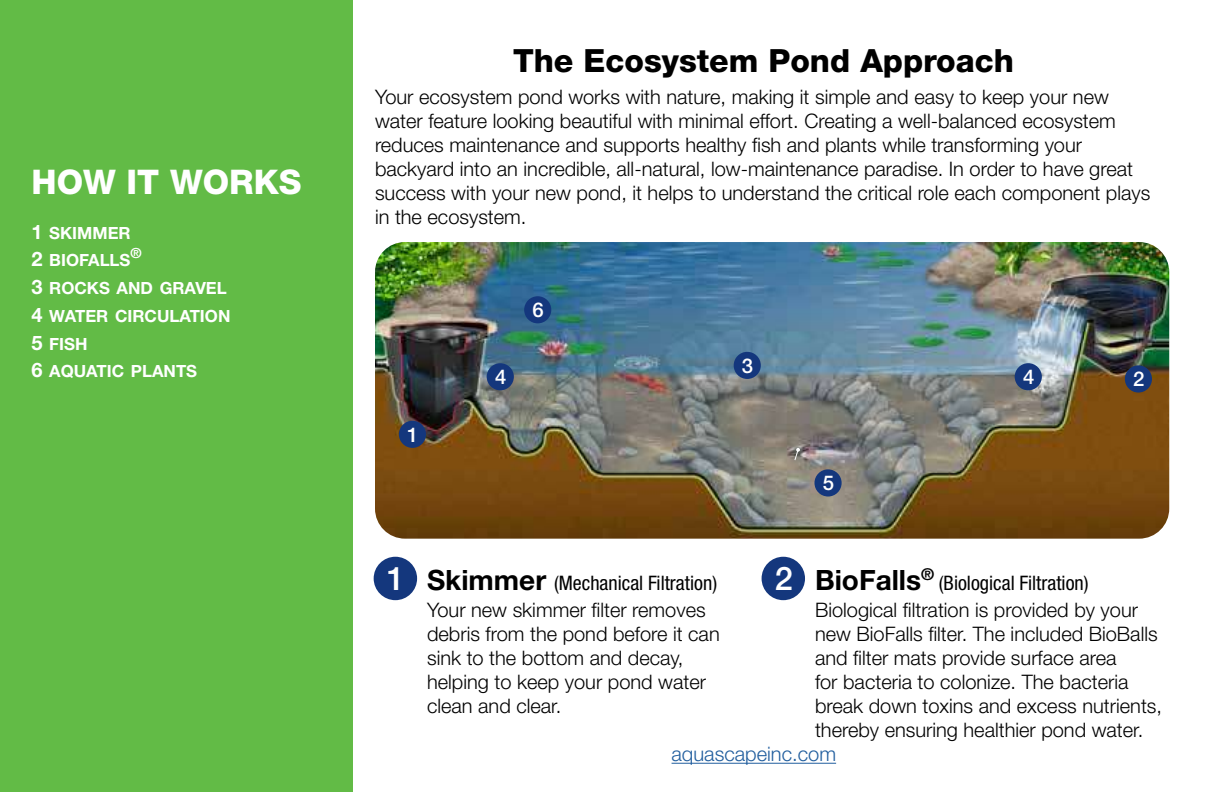
<style>
.page{position:relative;width:1224px;height:792px;background:#fff}
.page>*{position:absolute;margin:0;border:0;box-sizing:border-box;transform-origin:0 0}
.t1{font:800 34px "Helvetica Neue LT Std";color:#fff}
.t2{font:800 32px "Helvetica Neue LT Std";color:#000}
.t3{font:700 28px "Helvetica Neue LT Std";color:#000}
.t4{font:500 20.4px "Helvetica Neue LT Std";color:#fff}
.t5{font:300 20px/24px "Helvetica Neue LT Std";color:#000}
.t6{font:condensed 20px "Helvetica Neue LT Std";color:#000}
.t7{font:300 20px "Helvetica Neue LT Std";color:#215e9e}
.t8{font:700 16.8px/27.8px "Helvetica Neue LT Std";color:#fff}
.t9{font:700 14px "Helvetica Neue LT Std";color:#fff}
.s1{font-size:20px}
.s2{font-weight:500;font-stretch:normal;font-size:32.6px;color:#fff}
.s3{font-weight:700;font-stretch:normal;font-size:28px}
.s4{font-weight:500;font-size:32.6px;color:#fff}
</style>
<div class="page">
<img style="left:375px;top:242px;width:794px;height:297px">
<svg style="left:794px;top:448px;width:6px;height:13px"></svg>
<div style="left:399px;top:421px;width:27px;height:27px;background:#14377d;border-radius:50%"></div>
<div style="left:1125px;top:365px;width:27px;height:28px;background:#14377d;border-radius:50%"></div>
<div style="left:734px;top:352px;width:27px;height:27px;background:#14377d;border-radius:50%"></div>
<div style="left:1015px;top:363px;width:27px;height:27px;background:#14377d;border-radius:50%"></div>
<div style="left:487px;top:363px;width:27px;height:27px;background:#14377d;border-radius:50%"></div>
<div style="left:814px;top:469px;width:28px;height:28px;background:#14377d;border-radius:50%"></div>
<div style="left:524px;top:296px;width:27px;height:27px;background:#14377d;border-radius:50%"></div>
<div style="left:0;top:0;width:353px;height:792px;background:#62bb46"></div>
<hr style="left:672px;top:763px;width:164px;height:1px;background:#215e9e">
<div style="left:374px;top:557px;width:43px;height:43px;background:#14377d;border-radius:50%"></div>
<div style="left:762px;top:557px;width:43px;height:43px;background:#14377d;border-radius:50%"></div>
<h1 class="t1" style="left:32px;top:162px;width:272px">HOW IT WORKS</h1>
<p class="t8" style="left:32px;top:218px;width:101px"><span class="s1">1</span> SKIMMER<br><span class="s1">2</span> BIOFALLS</p>
<p class="t9" style="left:131px;top:245px;width:13px">®</p>
<p class="t8" style="left:32px;top:274px;width:200px"><span class="s1">3</span> ROCKS AND GRAVEL<br><span class="s1">4</span> WATER CIRCULATION<br><span class="s1">5</span> FISH<br><span class="s1">6</span> AQUATIC PLANTS</p>
<h2 class="t2" style="left:513px;top:42px;width:502px">The Ecosystem Pond Approach</h2>
<p class="t5" style="left:375px;top:85px;width:777px">Your ecosystem pond works with nature, making it simple and easy to keep your new water feature looking beautiful with minimal effort. Creating a well-balanced ecosystem reduces maintenance and supports healthy fish and plants while transforming your backyard into an incredible, all-natural, low-maintenance paradise. In order to have great success with your new pond, it helps to understand the critical role each component plays in the ecosystem.</p>
<p class="t4" style="left:532px;top:298px;width:13px">6</p>
<p class="t4" style="left:407px;top:422px;width:13px">1</p>
<p class="t4" style="left:742px;top:353px;width:13px">3</p>
<p class="t4" style="left:495px;top:365px;width:13px">4</p>
<p class="t4" style="left:1023px;top:365px;width:13px">4</p>
<p class="t4" style="left:823px;top:471px;width:13px">5</p>
<p class="t6" style="left:387px;top:571px;width:332px"><span class="s2">1</span> <span class="s3">Skimmer</span> (Mechanical Filtration)</p>
<h3 class="t3" style="left:775px;top:562px;width:161px"><span class="s4">2</span> BioFalls<sup>®</sup></h3>
<p class="t6" style="left:939px;top:571px;width:151px">(Biological Filtration)</p>
<p class="t4" style="left:1133px;top:367px;width:13px">2</p>
<p class="t5" style="left:427px;top:597px;width:294px">Your new skimmer filter removes debris from the pond before it can sink to the bottom and decay, helping to keep your pond water clean and clear.</p>
<p class="t5" style="left:815px;top:597px;width:349px">Biological filtration is provided by your new BioFalls filter. The included BioBalls and filter mats provide surface area<br>for bacteria to colonize. The bacteria break down toxins and excess nutrients, thereby ensuring healthier pond water.</p>
<p class="t7" style="left:672px;top:742px;width:166px">aquascapeinc.com</p>
</div>
